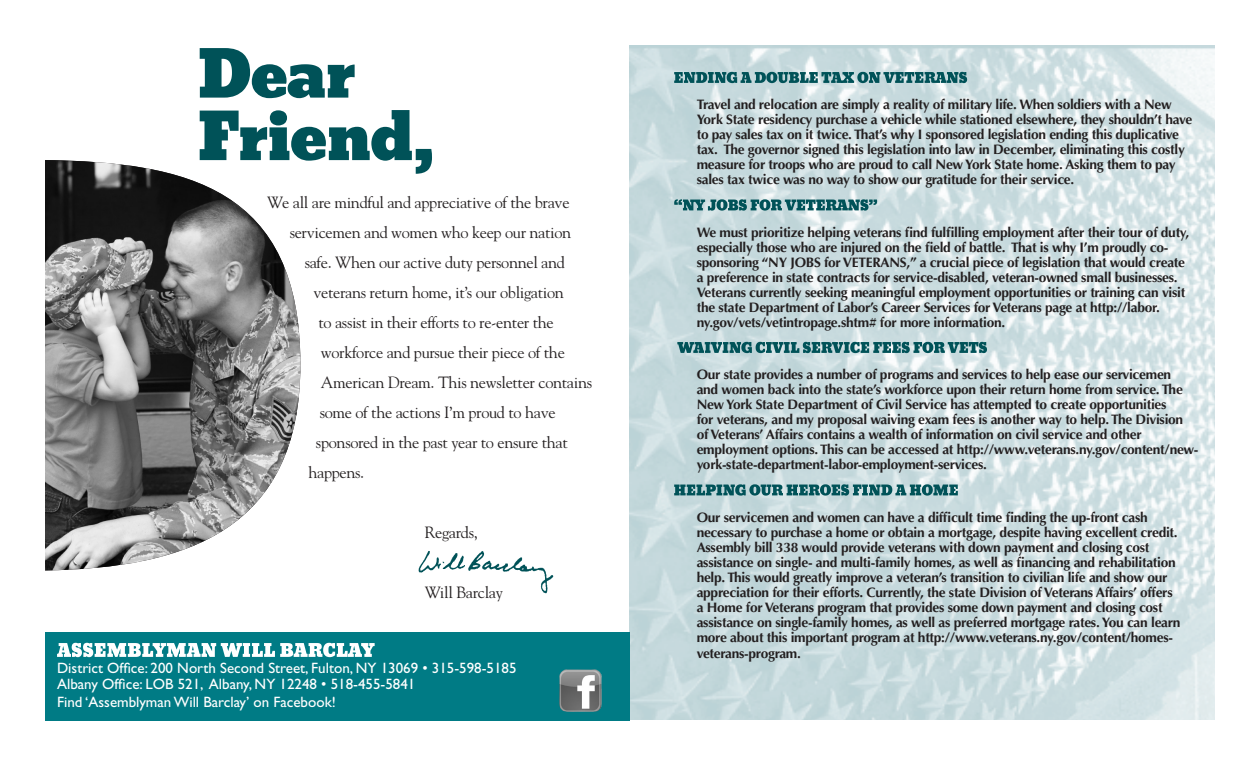
<style>
.page{position:relative;width:1260px;height:765px;background:#fff}
.page>*{position:absolute;margin:0;border:0;box-sizing:border-box;transform-origin:0 0}
.t1{font:16.25px "Goudy";letter-spacing:-.02em;color:#231f20}
.t2{font:15px "Gill Sans";color:#fff}
.t3{font:700 13.75px/15px "Optima";letter-spacing:-.02em;color:#231f20}
</style>
<div class="page">
<img style="left:630px;top:45px;width:585px;height:675px">
<div style="left:45px;top:632px;width:585px;height:89px;background:#007b85"></div>
<img style="left:45px;top:160px;width:255px;height:410px">
<svg style="left:200px;top:48px;width:155px;height:50px"></svg>
<svg style="left:200px;top:110px;width:232px;height:64px"></svg>
<svg style="left:674px;top:72px;width:293px;height:11px"></svg>
<svg style="left:674px;top:199px;width:203px;height:12px"></svg>
<svg style="left:677px;top:342px;width:310px;height:11px"></svg>
<svg style="left:674px;top:484px;width:284px;height:12px"></svg>
<img style="left:418px;top:551px;width:136px;height:43px">
<svg style="left:57px;top:643px;width:318px;height:14px"></svg>
<img style="left:559px;top:669px;width:43px;height:43px">
<p class="t1" style="left:267px;top:192px;width:304px">We all are mindful and appreciative of the brave</p>
<p class="t1" style="left:290px;top:222px;width:283px">servicemen and women who keep our nation</p>
<p class="t1" style="left:305px;top:252px;width:262px">safe. When our active duty personnel and</p>
<p class="t1" style="left:313px;top:282px;width:252px">veterans return home, it’s our obligation</p>
<p class="t1" style="left:318px;top:312px;width:237px">to assist in their efforts to re-enter the</p>
<p class="t1" style="left:321px;top:342px;width:245px">workforce and pursue their piece of the</p>
<p class="t1" style="left:321px;top:372px;width:273px">American Dream. This newsletter contains</p>
<p class="t1" style="left:320px;top:402px;width:238px">some of the actions I’m proud to have</p>
<p class="t1" style="left:316px;top:432px;width:253px">sponsored in the past year to ensure that</p>
<p class="t1" style="left:308px;top:462px;width:57px">happens.</p>
<p class="t1" style="left:425px;top:522px;width:55px">Regards,</p>
<p class="t1" style="left:425px;top:582px;width:80px">Will Barclay</p>
<p class="t2" style="left:57px;top:659px;width:461px">District Office: 200 North Second Street, Fulton, NY 13069 • 315-598-5185</p>
<p class="t2" style="left:57px;top:676px;width:360px">Albany Office: LOB 521, Albany, NY 12248 • 518-455-5841</p>
<p class="t2" style="left:57px;top:694px;width:280px">Find ‘Assemblyman Will Barclay’ on Facebook!</p>
<p class="t3" style="left:697px;top:97px;width:497px">Travel and relocation are simply a reality of military life. When soldiers with a New York State residency purchase a vehicle while stationed elsewhere, they shouldn’t have to pay sales tax on it twice. That’s why I sponsored legislation ending this duplicative tax. The governor signed this legislation into law in December, eliminating this costly measure for troops who are proud to call New York State home. Asking them to pay sales tax twice was no way to show our gratitude for their service.</p>
<p class="t3" style="left:697px;top:225px;width:494px">We must prioritize helping veterans find fulfilling employment after their tour of duty, especially those who are injured on the field of battle. That is why I’m proudly co&shy;sponsoring “NY JOBS for VETERANS,” a crucial piece of legislation that would create a preference in state contracts for service-disabled, veteran-owned small businesses.<br>Veterans currently seeking meaningful employment opportunities or training can visit the state Department of Labor’s Career Services for Veterans page at http://labor. ny.gov/vets/vetintropage.shtm# for more information.</p>
<p class="t3" style="left:697px;top:367px;width:503px">Our state provides a number of programs and services to help ease our servicemen<br>and women back into the state’s workforce upon their return home from service. The New York State Department of Civil Service has attempted to create opportunities<br>for veterans, and my proposal waiving exam fees is another way to help. The Division<br>of Veterans’ Affairs contains a wealth of information on civil service and other employment options. This can be accessed at http://www.veterans.ny.gov/content/new&shy;york-state-department-labor-employment-services.</p>
<p class="t3" style="left:697px;top:510px;width:485px">Our servicemen and women can have a difficult time finding the up-front cash necessary to purchase a home or obtain a mortgage, despite having excellent credit.<br>Assembly bill 338 would provide veterans with down payment and closing cost assistance on single- and multi-family homes, as well as financing and rehabilitation help. This would greatly improve a veteran’s transition to civilian life and show our appreciation for their efforts. Currently, the state Division of Veterans Affairs’ offers a Home for Veterans program that provides some down payment and closing cost assistance on single-family homes, as well as preferred mortgage rates. You can learn more about this important program at http://www.veterans.ny.gov/content/homes-</p>
<p class="t3" style="left:697px;top:646px;width:106px">veterans-program.</p>
</div>
